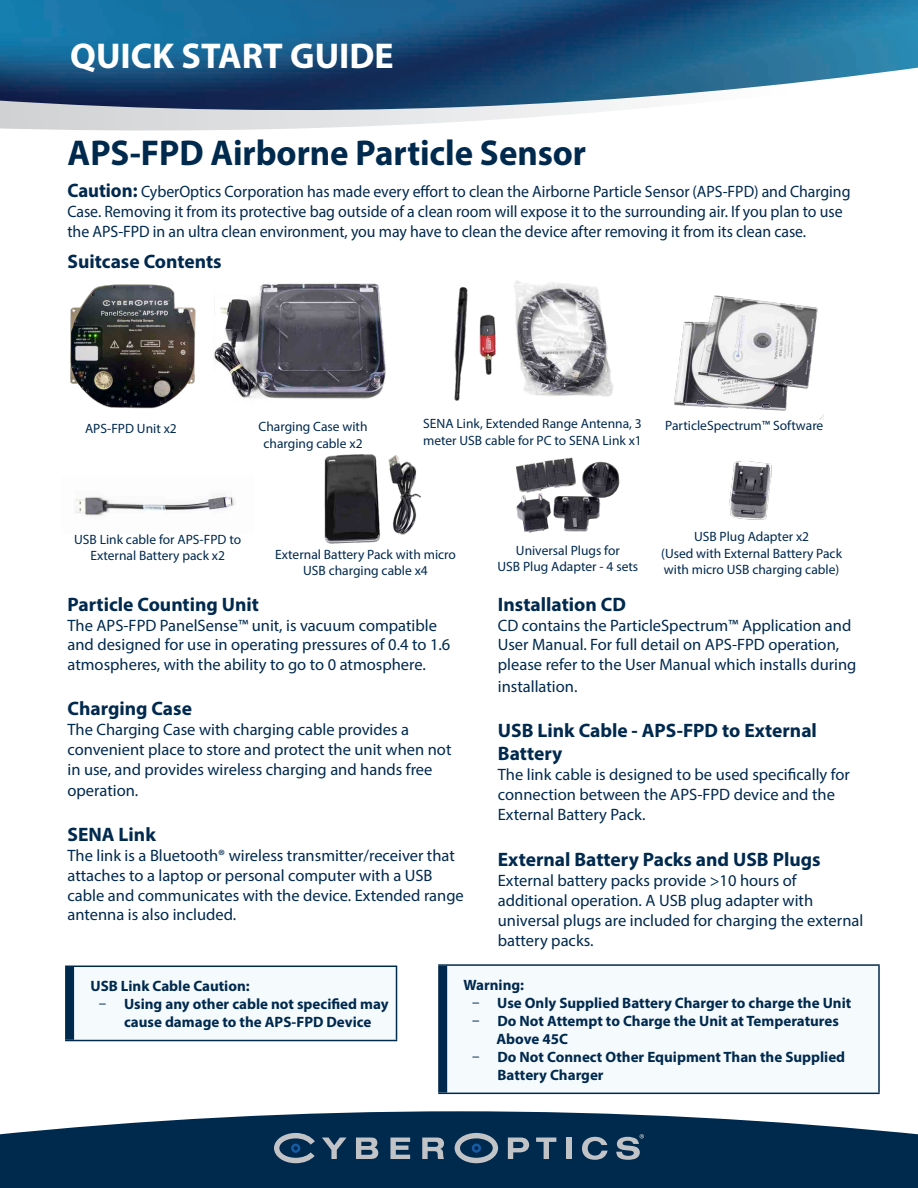
<style>
.page{position:relative;width:918px;height:1188px;background:#fff}
.page>*{position:absolute;margin:0;border:0;box-sizing:border-box;transform-origin:0 0}
.t1{font:700 36px "Myriad Pro";color:#00294e}
.t2{font:700 36px "Myriad Pro";color:#fff}
.t3{font:700 19.5px/23.4px "Myriad Pro";color:#00294e}
.t4{font:16.5px/19.8px "Myriad Pro";color:#00294e}
.t5{font:16.5px/19.8px "Myriad Pro";color:#00294e;scale:.96 1}
.t6{font:700 15px/18px "Myriad Pro";color:#00294e}
.t7{font:13.5px/16.2px "Myriad Pro";color:#00294e;text-align:center}
.s1{font-weight:700;font-size:19.5px}
.s2{font-weight:400}
</style>
<div class="page">
<svg style="left:0;top:113px;width:579px;height:18px"></svg>
<img style="left:0;top:0;width:918px;height:113px">
<svg style="left:0;top:1111px;width:918px;height:77px;background:#1d4162"></svg>
<svg style="left:322px;top:1138px;width:25px;height:21px"></svg>
<svg style="left:356px;top:1138px;width:22px;height:21px"></svg>
<svg style="left:390px;top:1138px;width:20px;height:21px"></svg>
<svg style="left:422px;top:1138px;width:22px;height:21px"></svg>
<svg style="left:508px;top:1138px;width:21px;height:21px"></svg>
<svg style="left:536px;top:1138px;width:20px;height:21px"></svg>
<div style="left:566px;top:1138px;width:6px;height:21px;background:#c2c3c6"></div>
<svg style="left:582px;top:1137px;width:26px;height:23px"></svg>
<svg style="left:455px;top:1133px;width:43px;height:30px"></svg>
<svg style="left:616px;top:1134px;width:28px;height:26px"></svg>
<svg style="left:274px;top:1133px;width:41px;height:30px"></svg>
<img style="left:70px;top:284px;width:126px;height:125px">
<img style="left:214px;top:283px;width:172px;height:116px">
<img style="left:454px;top:280px;width:159px;height:121px">
<img style="left:324px;top:454px;width:98px;height:90px">
<img style="left:75px;top:493px;width:160px;height:23px">
<img style="left:674px;top:295px;width:150px;height:125px">
<img style="left:516px;top:457px;width:104px;height:76px">
<img style="left:729px;top:461px;width:43px;height:59px">
<div style="left:70px;top:966px;width:327px;height:75px;background:#f5fafd"></div>
<hr style="left:65px;top:966px;width:332px;height:1px;background:#00294e">
<hr style="left:396px;top:967px;width:1px;height:73px;background:#00294e">
<hr style="left:65px;top:1040px;width:332px;height:1px;background:#00294e">
<div style="left:65px;top:967px;width:9px;height:73px;background:#00294e"></div>
<div style="left:443px;top:965px;width:436px;height:128px;background:#f5fafd"></div>
<hr style="left:438px;top:964px;width:442px;height:2px;background:#00294e">
<hr style="left:878px;top:966px;width:2px;height:127px;background:#00294e">
<hr style="left:438px;top:1093px;width:442px;height:1px;background:#00294e">
<div style="left:438px;top:966px;width:9px;height:127px;background:#00294e"></div>
<h1 class="t2" style="left:70px;top:32px;width:325px">QUICK START GUIDE</h1>
<p class="t1" style="left:68px;top:129px;width:520px">APS-FPD Airborne Particle Sensor</p>
<p class="t5" style="left:67px;top:181px;width:817px"><span class="s1">Caution:</span> CyberOptics Corporation has made every effort to clean the Airborne Particle Sensor (APS-FPD) and Charging<br>Case. Removing it from its protective bag outside of a clean room will expose it to the surrounding air. If you plan to use the APS-FPD in an ultra clean environment, you may have to clean the device after removing it from its clean case.</p>
<p class="t3" style="left:68px;top:249px;width:156px">Suitcase Contents</p>
<p class="t7" style="left:85px;top:420px;width:93px">APS-FPD Unit x2</p>
<p class="t7" style="left:259px;top:419px;width:110px">Charging Case with charging cable x2</p>
<p class="t7" style="left:423px;top:416px;width:220px;text-align:left">SENA Link, Extended Range Antenna, 3 meter USB cable for PC to SENA Link x1</p>
<p class="t7" style="left:665px;top:417px;width:160px">ParticleSpectrum™ Software</p>
<p class="t7" style="left:74px;top:531px;width:169px">USB Link cable for APS-FPD to</p>
<p class="t7" style="left:90px;top:547px;width:136px">External Battery pack x2</p>
<p class="t7" style="left:275px;top:546px;width:182px">External Battery Pack with micro<br>USB charging cable x4</p>
<p class="t7" style="left:516px;top:542px;width:105px">Universal Plugs for</p>
<p class="t7" style="left:498px;top:558px;width:142px">USB Plug Adapter - 4 sets</p>
<p class="t7" style="left:694px;top:528px;width:117px">USB Plug Adapter x2</p>
<p class="t7" style="left:661px;top:545px;width:182px;text-align:left">(Used with External Battery Pack with micro USB charging cable)</p>
<p class="t3" style="left:68px;top:592px;width:193px">Particle Counting Unit</p>
<p class="t4" style="left:68px;top:615px;width:384px">The APS-FPD PanelSense™ unit, is vacuum compatible and designed for use in operating pressures of 0.4 to 1.6 atmospheres, with the ability to go to 0 atmosphere.</p>
<p class="t3" style="left:68px;top:696px;width:126px">Charging Case</p>
<p class="t4" style="left:68px;top:719px;width:385px">The Charging Case with charging cable provides a convenient place to store and protect the unit when not in use, and provides wireless charging and hands free</p>
<p class="t4" style="left:68px;top:781px;width:72px">operation.</p>
<p class="t3" style="left:68px;top:822px;width:90px">SENA Link</p>
<p class="t4" style="left:68px;top:845px;width:398px">The link is a Bluetooth® wireless transmitter/receiver that attaches to a laptop or personal computer with a USB cable and communicates with the device. Extended range antenna is also included.</p>
<p class="t3" style="left:498px;top:592px;width:130px">Installation CD</p>
<p class="t4" style="left:498px;top:615px;width:360px">CD contains the ParticleSpectrum™ Application and<br>User Manual. For full detail on APS-FPD operation, please refer to the User Manual which installs during</p>
<p class="t4" style="left:498px;top:676px;width:81px">installation.</p>
<p class="t3" style="left:498px;top:718px;width:321px">USB Link Cable - APS-FPD to External<br>Battery</p>
<p class="t4" style="left:498px;top:764px;width:354px">The link cable is designed to be used specifically for connection between the APS-FPD device and the<br>External Battery Pack.</p>
<p class="t3" style="left:498px;top:848px;width:324px">External Battery Packs and USB Plugs</p>
<p class="t4" style="left:498px;top:871px;width:367px">External battery packs provide &gt;10 hours of additional operation. A USB plug adapter with universal plugs are included for charging the external battery packs.</p>
<p class="t6" style="left:90px;top:976px;width:161px">USB Link Cable Caution:</p>
<p class="t6" style="left:99px;top:994px;width:291px;text-align:center"><span class="s2">ū</span> Using any other cable not specified may cause damage to the APS-FPD Device</p>
<p class="t6" style="left:463px;top:975px;width:62px">Warning:</p>
<p class="t6" style="left:472px;top:993px;width:381px"><span class="s2">ū</span> Use Only Supplied Battery Charger to charge the Unit</p>
<p class="t6" style="left:497px;top:1011px;width:344px;text-indent:-24px"><span class="s2">ū</span> Do Not Attempt to Charge the Unit at Temperatures<br>Above 45C</p>
<p class="t6" style="left:498px;top:1047px;width:349px;text-indent:-25px"><span class="s2">ū</span> Do Not Connect Other Equipment Than the Supplied<br>Battery Charger</p>
</div>
